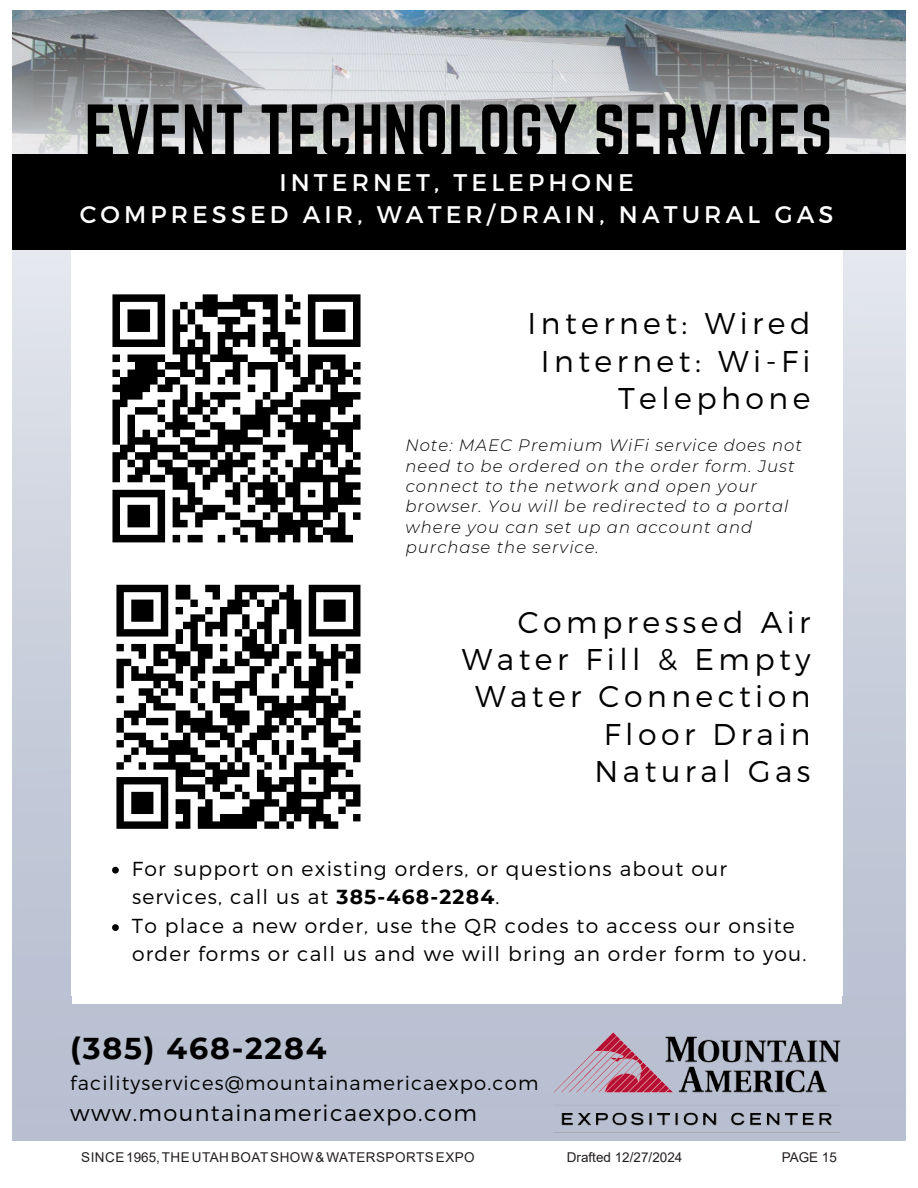
<style>
.page{position:relative;width:918px;height:1188px;background:#fff}
.page>*{position:absolute;margin:0;border:0;box-sizing:border-box;transform-origin:0 0}
.t1{font:63px "Norwester";color:#000}
.t2{font:300 30px/37.2px "Montserrat";letter-spacing:.15em;color:#000;text-align:right}
.t3{font:700 30px "Montserrat";letter-spacing:.06em;color:#000}
.t4{font:24px/32.7px "Montserrat";letter-spacing:.17em;color:#fff;text-align:center}
.t5{font:300 22.5px "Montserrat";letter-spacing:.06em;color:#000}
.t6{font:300 20.25px/28.5px "Montserrat";letter-spacing:.06em;color:#000}
.t7{font:300 19.5px "Montserrat";letter-spacing:.06em;color:#000}
.t8{font:italic 300 16.5px/20.2px "Montserrat";letter-spacing:.06em;color:#000}
.t9{font:13.5px "Arial";letter-spacing:.025em;color:#231f20}
.t10{font:13.5px "Arial";color:#231f20}
.s1{font-weight:700}
</style>
<div class="page">
<img style="left:12px;top:11px;width:893px;height:1129px">
<div style="left:72px;top:154px;width:770px;height:850px;background:#fff"></div>
<div style="left:12px;top:154px;width:893px;height:96px;background:#000"></div>
<img style="left:543px;top:1031px;width:307px;height:107px">
<svg style="left:112px;top:294px;width:249px;height:249px"></svg>
<svg style="left:116px;top:584px;width:245px;height:245px"></svg>
<svg style="left:112px;top:867px;width:7px;height:7px"></svg>
<svg style="left:112px;top:924px;width:7px;height:7px"></svg>
<p class="t1" style="left:85px;top:100px;width:749px">EVENT TECHNOLOGY SERVICES</p>
<p class="t4" style="left:80px;top:166px;width:755px">INTERNET, TELEPHONE<br>COMPRESSED AIR, WATER/DRAIN, NATURAL GAS</p>
<p class="t2" style="left:528px;top:305px;width:284px">Internet: Wired<br>Internet: Wi-Fi<br>Telephone</p>
<p class="t8" style="left:405px;top:435px;width:398px">Note: MAEC Premium WiFi service does not need to be ordered on the order form. Just connect to the network and open your browser. You will be redirected to a portal where you can set up an account and purchase the service.</p>
<p class="t2" style="left:462px;top:603px;width:350px">Compressed Air<br>Water Fill &amp; Empty<br>Water Connection<br>Floor Drain<br>Natural Gas</p>
<p class="t6" style="left:132px;top:854px;width:676px">For support on existing orders, or questions about our services, call us at <span class="s1">385-468-2284</span>.<br>To place a new order, use the QR codes to access our onsite order forms or call us and we will bring an order form to you.</p>
<p class="t3" style="left:70px;top:1027px;width:258px">(385) 468-2284</p>
<p class="t7" style="left:70px;top:1071px;width:470px">facilityservices@mountainamericaexpo.com</p>
<p class="t5" style="left:70px;top:1100px;width:408px">www.mountainamericaexpo.com</p>
<p class="t9" style="left:81px;top:1148px;width:395px">SINCE 1965, THE UTAH BOAT SHOW &amp; WATERSPORTS EXPO</p>
<p class="t10" style="left:567px;top:1148px;width:117px">Drafted 12/27/2024</p>
<p class="t9" style="left:782px;top:1148px;width:57px">PAGE 15</p>
</div>
